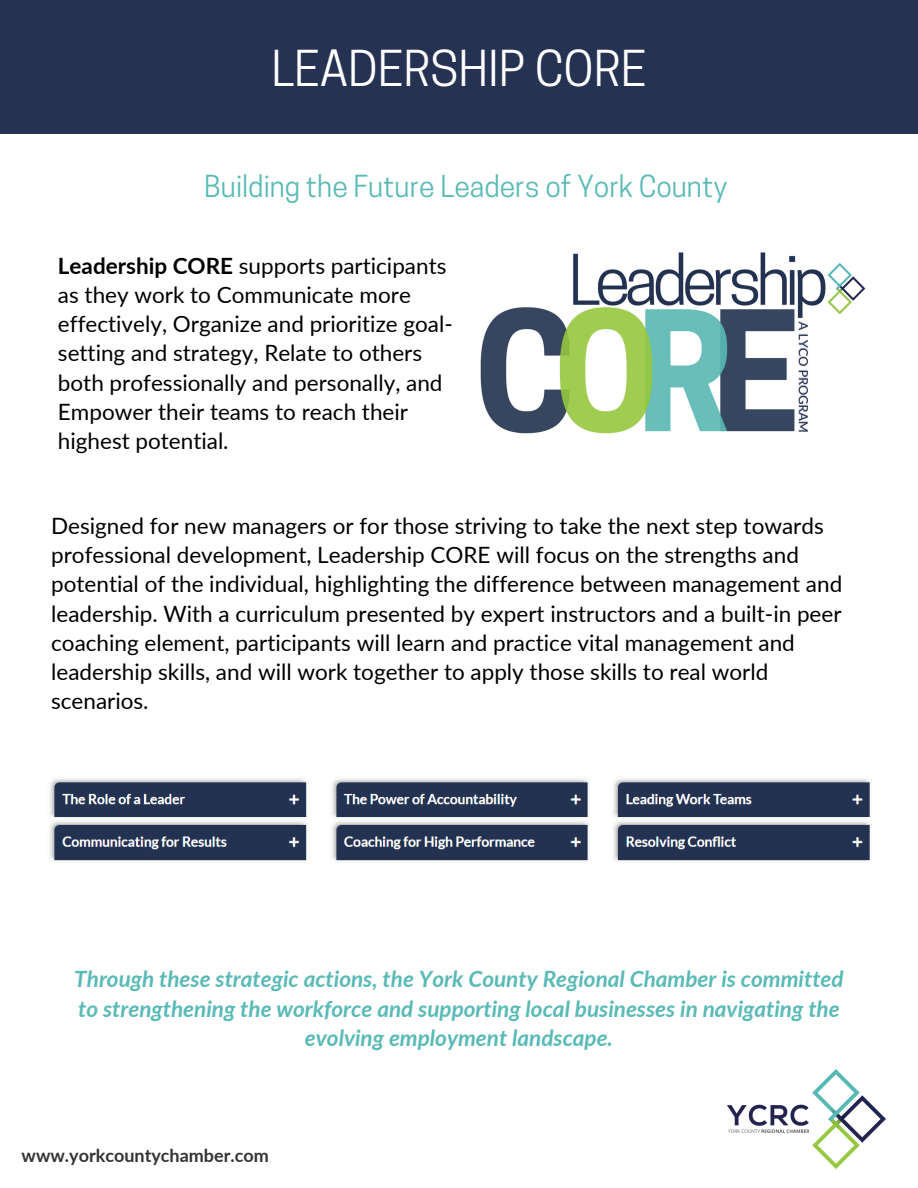
<style>
.page{position:relative;width:918px;height:1188px;background:#fff}
.page>*{position:absolute;margin:0;border:0;box-sizing:border-box;transform-origin:0 0}
.t1{font:46.5px "Cooper Hewitt";color:#fff}
.t2{font:28.5px "Cooper Hewitt";color:#59bab6}
.t3{font:22.5px/29.2px "Lato";color:#000}
.t4{font:italic 700 22.5px/29.2px "Lato";color:#59bab6;text-align:center}
.t5{font:700 18px "Lato";color:#333}
.s1{font-weight:700}
</style>
<div class="page">
<div style="left:0;top:0;width:918px;height:133px;background:#253251"></div>
<img style="left:727px;top:1069px;width:159px;height:99px">
<img style="left:480px;top:252px;width:386px;height:182px">
<img style="left:50px;top:778px;width:820px;height:83px">
<h3 class="t1" style="left:271px;top:51px;width:377px">LEADERSHIP CORE</h3>
<p class="t2" style="left:204px;top:176px;width:524px">Building the Future Leaders of York County</p>
<p class="t3" style="left:58px;top:250px;width:396px"><span class="s1">Leadership CORE</span> supports participants as they work to Communicate more effectively, Organize and prioritize goal&shy;setting and strategy, Relate to others both professionally and personally, and Empower their teams to reach their highest potential.</p>
<p class="t3" style="left:51px;top:511px;width:793px">Designed for new managers or for those striving to take the next step towards professional development, Leadership CORE will focus on the strengths and potential of the individual, highlighting the difference between management and leadership. With a curriculum presented by expert instructors and a built-in peer coaching element, participants will learn and practice vital management and leadership skills, and will work together to apply those skills to real world scenarios.</p>
<p class="t4" style="left:74px;top:964px;width:771px">Through these strategic actions, the York County Regional Chamber is committed to strengthening the workforce and supporting local businesses in navigating the evolving employment landscape.</p>
<h1 class="t5" style="left:22px;top:1144px;width:249px">www.yorkcountychamber.com</h1>
</div>
